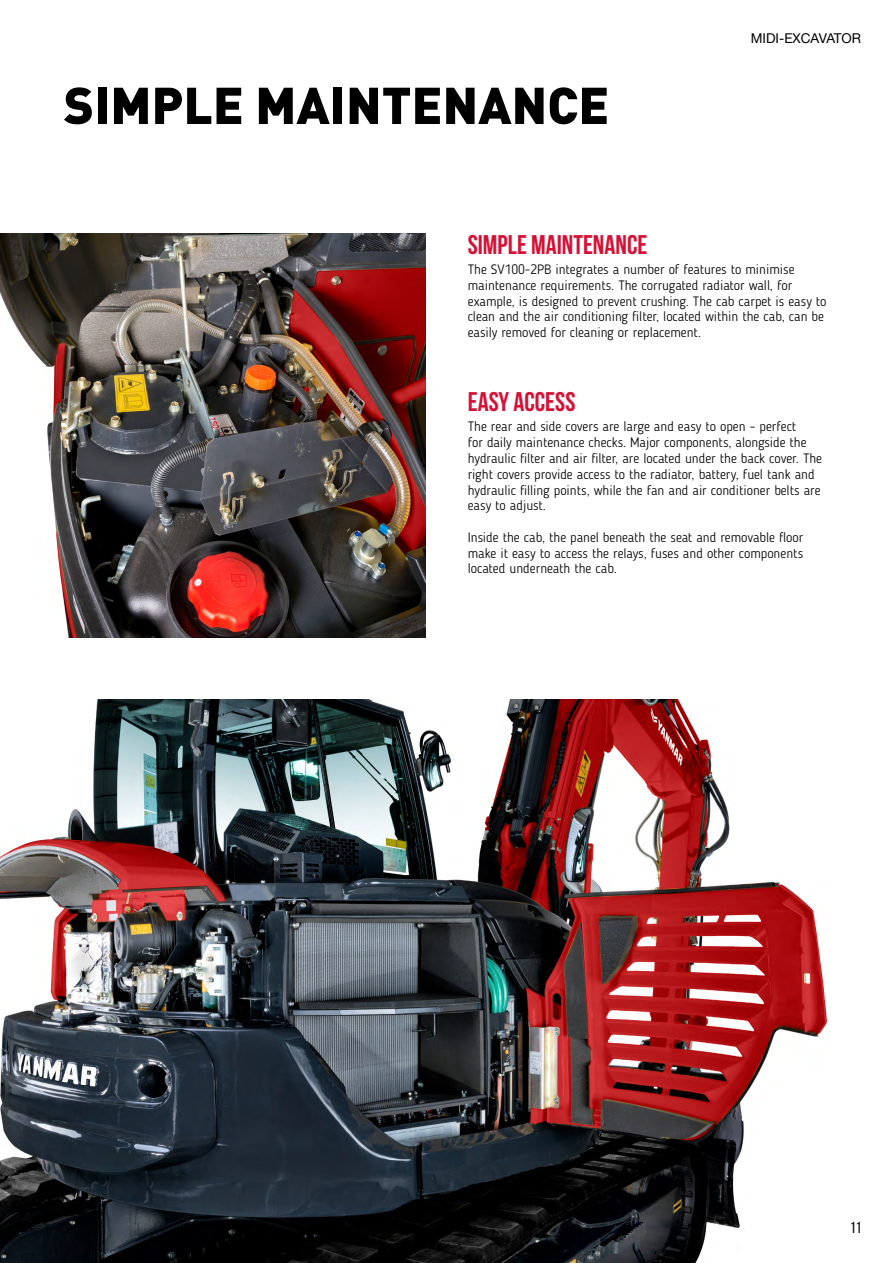
<style>
.page{position:relative;width:893px;height:1263px;background:#fff}
.page>*{position:absolute;margin:0;border:0;box-sizing:border-box;transform-origin:0 0}
.t1{font:900 51px "DINOT";color:#000}
.t2{font:700 27px "Bebas Neue";color:#d61136}
.t3{font:15.9px "Bebas Neue";color:#000}
.t4{font:300 13.5px/15.8px "Blogger Sans";color:#000}
.t5{font:13.5px "Helvetica Neue LT Com";color:#000}
</style>
<div class="page">
<img style="left:0;top:234px;width:425px;height:404px">
<img style="left:0;top:700px;width:828px;height:563px">
<h1 class="t1" style="left:64px;top:71px;width:547px">SIMPLE MAINTENANCE</h1>
<p class="t5" style="left:751px;top:29px;width:112px">MIDI-EXCAVATOR</p>
<h2 class="t2" style="left:468px;top:230px;width:181px">SIMPLE MAINTENANCE</h2>
<p class="t4" style="left:468px;top:262px;width:360px">The SV100-2PB integrates a number of features to minimise maintenance requirements. The corrugated radiator wall, for example, is designed to prevent crushing. The cab carpet is easy to clean and the air conditioning filter, located within the cab, can be easily removed for cleaning or replacement.</p>
<h2 class="t2" style="left:468px;top:387px;width:109px">EASY ACCESS</h2>
<p class="t4" style="left:468px;top:419px;width:356px">The rear and side covers are large and easy to open – perfect<br>for daily maintenance checks. Major components, alongside the hydraulic filter and air filter, are located under the back cover. The right covers provide access to the radiator, battery, fuel tank and hydraulic filling points, while the fan and air conditioner belts are easy to adjust.</p>
<p class="t4" style="left:468px;top:529px;width:337px;text-align:justify">Inside the cab, the panel beneath the seat and removable floor make it easy to access the relays, fuses and other components located underneath the cab.</p>
<p class="t3" style="left:850px;top:1219px;width:12px">11</p>
</div>
